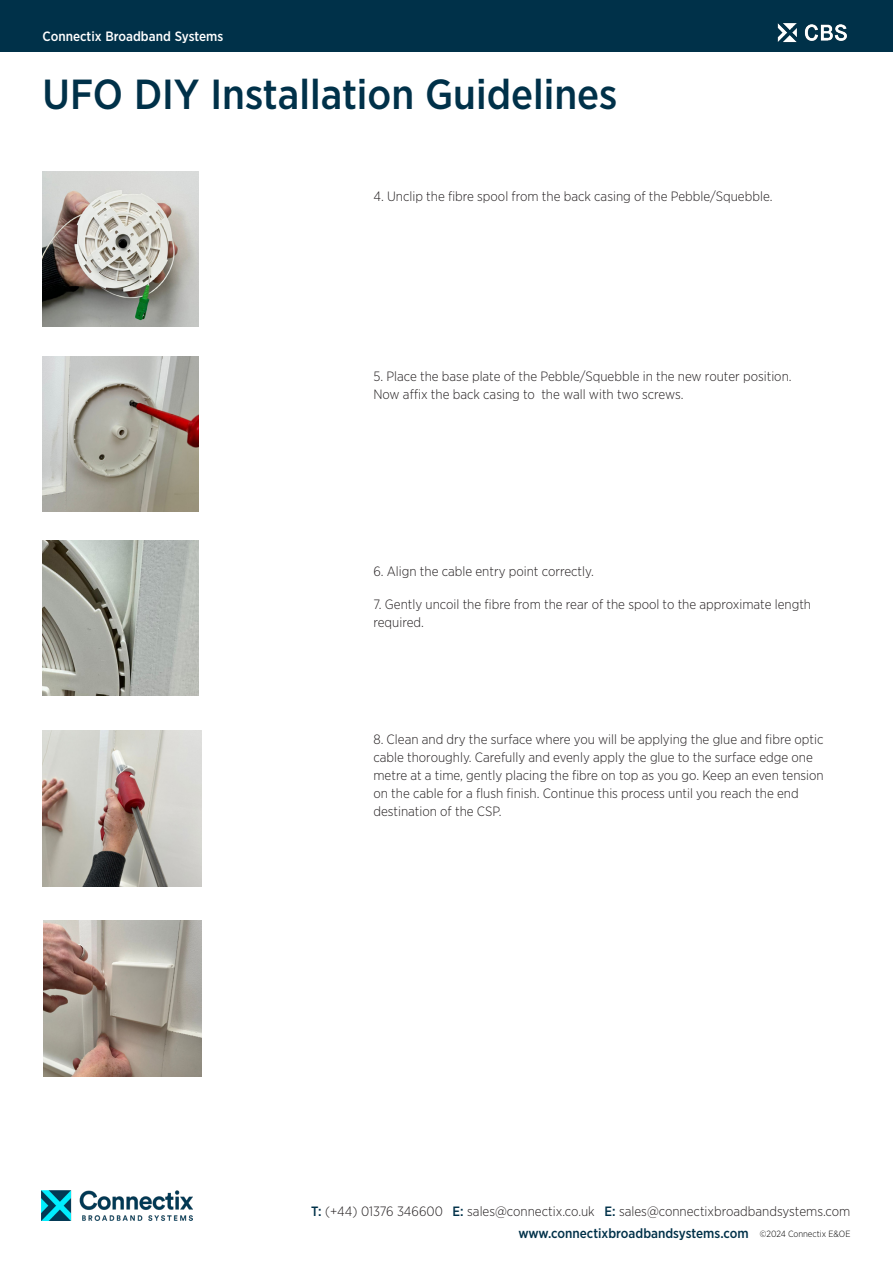
<style>
.page{position:relative;width:893px;height:1263px;background:#fff}
.page>*{position:absolute;margin:0;border:0;box-sizing:border-box;transform-origin:0 0}
.t1{font:500 42px "Gotham Narrow";color:#003149}
.t2{font:300 13.5px/18px "Gotham Narrow";color:#231f20}
.t3{font:500 13.5px "Gotham Narrow";color:#fff}
.s1{font-weight:500;color:#003149}
.s2{font-size:9px;color:#010000}
</style>
<div class="page">
<div style="left:0;top:0;width:893px;height:51px;background:#003149"></div>
<img style="left:777px;top:23px;width:70px;height:20px">
<img style="left:41px;top:1191px;width:152px;height:30px">
<img style="left:43px;top:541px;width:155px;height:155px">
<img style="left:43px;top:356px;width:155px;height:155px">
<img style="left:44px;top:921px;width:158px;height:155px">
<img style="left:43px;top:171px;width:155px;height:155px">
<img style="left:43px;top:730px;width:159px;height:156px">
<p class="t3" style="left:43px;top:28px;width:182px">Connectix Broadband Systems</p>
<p class="t1" style="left:43px;top:68px;width:576px">UFO DIY Installation Guidelines</p>
<p class="t2" style="left:373px;top:187px;width:401px">4. Unclip the fibre spool from the back casing of the Pebble/Squebble.</p>
<p class="t2" style="left:373px;top:367px;width:420px">5. Place the base plate of the Pebble/Squebble in the new router position.<br>Now affix the back casing to the wall with two screws.</p>
<p class="t2" style="left:373px;top:562px;width:222px">6. Align the cable entry point correctly.</p>
<p class="t2" style="left:373px;top:595px;width:439px">7. Gently uncoil the fibre from the rear of the spool to the approximate length required.</p>
<p class="t2" style="left:373px;top:730px;width:451px">8. Clean and dry the surface where you will be applying the glue and fibre optic cable thoroughly. Carefully and evenly apply the glue to the surface edge one</p>
<p class="t2" style="left:373px;top:766px;width:452px">metre at a time, gently placing the fibre on top as you go. Keep an even tension</p>
<p class="t2" style="left:373px;top:784px;width:427px">on the cable for a flush finish. Continue this process until you reach the end destination of the CSP.</p>
<p class="t2" style="left:311px;top:1200px;width:541px;line-height:21.5px;text-align:right"><span class="s1">T:</span> (+44) 01376 346600 <span class="s1">E:</span> sales@connectix.co.uk <span class="s1">E:</span> sales@connectixbroadbandsystems.com <span class="s1">www.connectixbroadbandsystems.com</span> <span class="s2">©2024 Connectix E&amp;OE</span></p>
</div>
